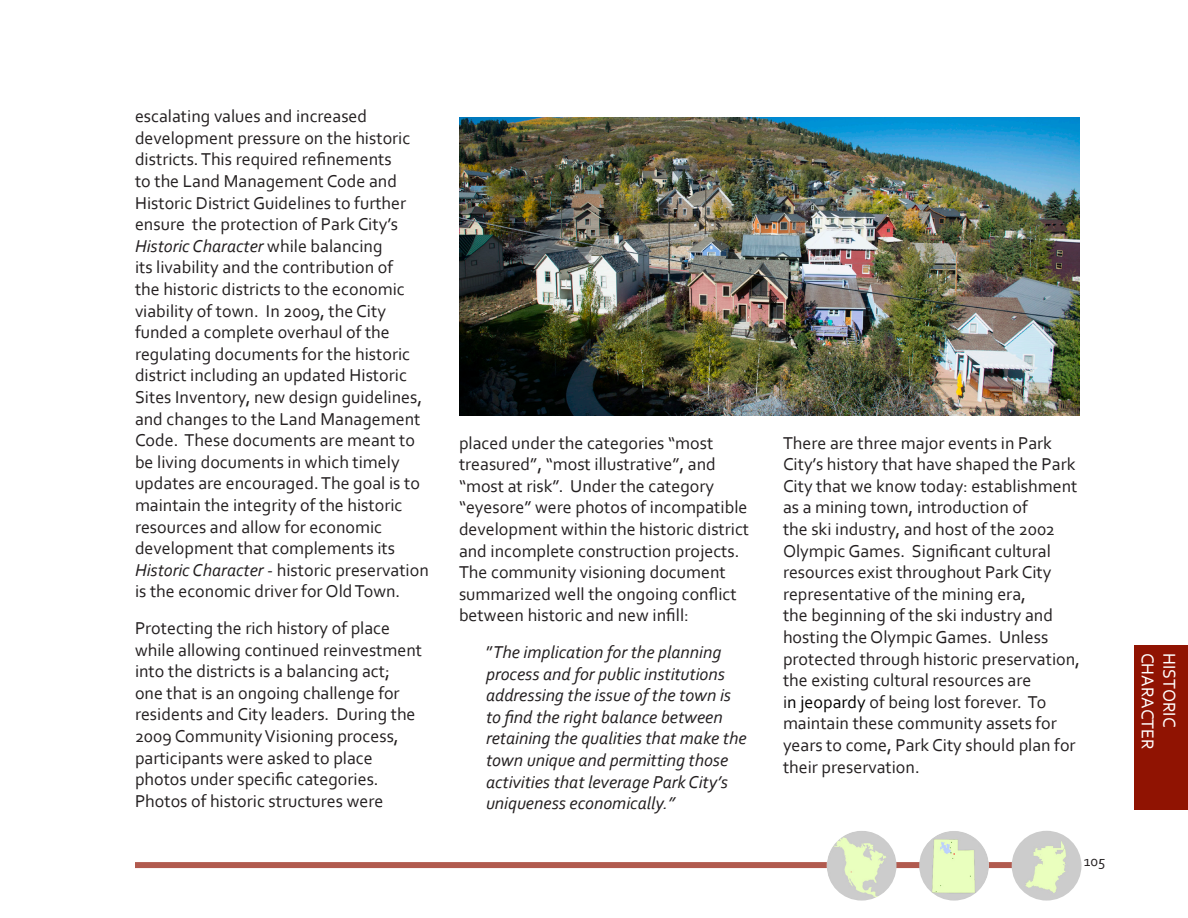
<style>
.page{position:relative;width:1188px;height:918px;background:#fff}
.page>*{position:absolute;margin:0;border:0;box-sizing:border-box;transform-origin:0 0}
.t1{font:18px/21.6px "Corbel";color:#231f20}
.t2{font:italic 18px/21.6px "Corbel";color:#231f20}
.t3{font:18px "Corbel";color:#fff}
.Picture_Explanation{font:15px "Corbel";color:#231f20}
.s1{font-style:italic}
.s2{font-style:normal}
.s3{color:#000}
</style>
<div class="page">
<div style="left:1134px;top:646px;width:54px;height:164px;background:#901302"></div>
<div style="left:135px;top:862px;width:945px;height:6px;background:#b15a4e"></div>
<img style="left:827px;top:831px;width:70px;height:70px;border-radius:35px">
<img style="left:1012px;top:831px;width:70px;height:70px;border-radius:35px">
<img style="left:919px;top:831px;width:70px;height:70px;border-radius:35px">
<img style="left:459px;top:118px;width:621px;height:298px">
<p class="t1" style="left:135px;top:105px;width:295px">escalating values and increased development pressure on the historic districts. This required refinements<br>to the Land Management Code and Historic District Guidelines to further ensure the protection of Park City’s <span class="s1">Historic Character</span> while balancing<br>its livability and the contribution of<br>the historic districts to the economic viability of town. In 2009, the City funded a complete overhaul of the regulating documents for the historic district including an updated Historic Sites Inventory, new design guidelines, and changes to the Land Management Code. These documents are meant to be living documents in which timely updates are encouraged. The goal is to maintain the integrity of the historic resources and allow for economic development that complements its <span class="s1">Historic Character</span> - historic preservation is the economic driver for Old Town.</p>
<p class="t1" style="left:135px;top:617px;width:289px">Protecting the rich history of place while allowing continued reinvestment into the districts is a balancing act; one that is an ongoing challenge for residents and City leaders. During the 2009 Community Visioning process, participants were asked to place photos under specific categories.<br>Photos of historic structures were</p>
<p class="t1" style="left:459px;top:431px;width:292px">placed under the categories “most treasured”, “most illustrative”, and “most at risk”. Under the category “eyesore” were photos of incompatible development within the historic district and incomplete construction projects.<br>The community visioning document summarized well the ongoing conflict between historic and new infill:</p>
<p class="t2" style="left:486px;top:641px;width:262px"><span class="s2">”</span>The implication for the planning process and for public institutions addressing the issue of the town is to find the right balance between retaining the qualities that make the town unique and permitting those activities that leverage Park City’s uniqueness economically.”</p>
<p class="t1" style="left:783px;top:431px;width:299px">There are three major events in Park City’s history that have shaped the Park City that we know today: establishment as a mining town, introduction of<br>the ski industry, and host of the 2002<br>Olympic Games. Significant cultural resources exist throughout Park City representative of the mining era,<br>the beginning of the ski industry and hosting the Olympic Games. Unless protected through historic preservation, the existing cultural resources are<br>i<span class="s3">n jeopardy</span> of being lost forever. To maintain these community assets for years to come, Park City should plan for their preservation.</p>
<p class="Picture_Explanation" style="left:1084px;top:852px;width:23px">105</p>
<p class="t3" style="left:1159px;top:653px;width:99px;rotate:90deg">CHARACTER</p>
<p class="t3" style="left:1181px;top:653px;width:76px;rotate:90deg">HISTORIC</p>
</div>
